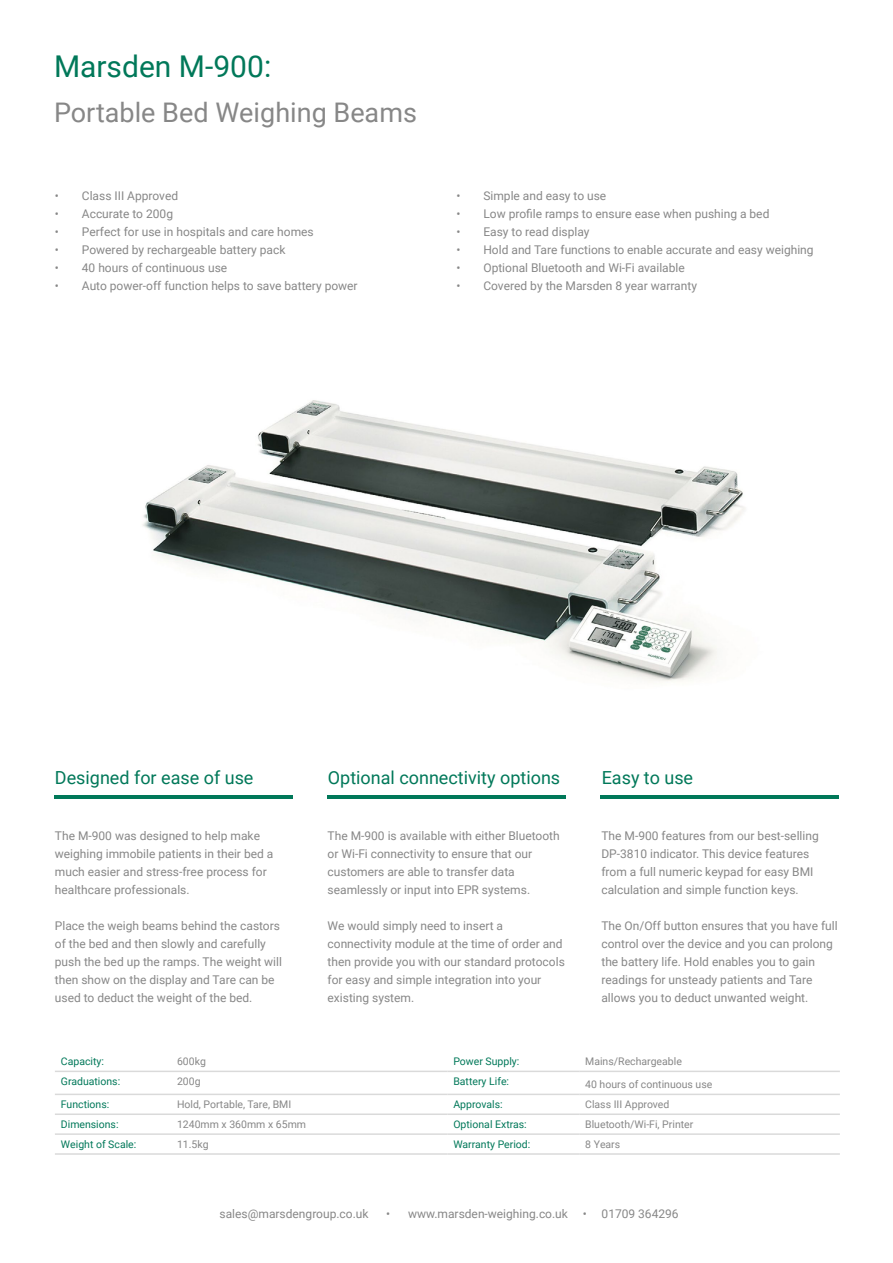
<style>
.page{position:relative;width:893px;height:1263px;background:#fff}
.page>*{position:absolute;margin:0;border:0;box-sizing:border-box;transform-origin:0 0}
.t1{font:30px "Roboto";color:#007859}
.t2{font:27px "Roboto";color:#878787}
.t3{font:18px "Roboto";color:#007859}
.t4{font:12px/18px "Roboto";color:#878787}
.t5{font:10.5px "Roboto";color:#878787}
.t6{font:10.5px "Roboto";color:#007859}
</style>
<div class="page">
<hr style="left:55px;top:1070px;width:116px;height:2px;background:#dadada">
<hr style="left:171px;top:1070px;width:276px;height:2px;background:#dadada">
<hr style="left:447px;top:1070px;width:132px;height:2px;background:#dadada">
<hr style="left:579px;top:1070px;width:261px;height:2px;background:#dadada">
<hr style="left:55px;top:1093px;width:116px;height:2px;background:#dadada">
<hr style="left:171px;top:1093px;width:276px;height:2px;background:#dadada">
<hr style="left:447px;top:1093px;width:132px;height:2px;background:#dadada">
<hr style="left:579px;top:1093px;width:261px;height:2px;background:#dadada">
<hr style="left:55px;top:1113px;width:116px;height:2px;background:#dadada">
<hr style="left:171px;top:1113px;width:276px;height:2px;background:#dadada">
<hr style="left:447px;top:1113px;width:132px;height:2px;background:#dadada">
<hr style="left:579px;top:1113px;width:261px;height:2px;background:#dadada">
<hr style="left:55px;top:1133px;width:116px;height:2px;background:#dadada">
<hr style="left:171px;top:1133px;width:276px;height:2px;background:#dadada">
<hr style="left:447px;top:1133px;width:132px;height:2px;background:#dadada">
<hr style="left:579px;top:1133px;width:261px;height:2px;background:#dadada">
<hr style="left:55px;top:1153px;width:116px;height:2px;background:#dadada">
<hr style="left:171px;top:1153px;width:276px;height:2px;background:#dadada">
<hr style="left:447px;top:1153px;width:132px;height:2px;background:#dadada">
<hr style="left:579px;top:1153px;width:261px;height:2px;background:#dadada">
<hr style="left:54px;top:795px;width:238px;height:3px;background:#007859">
<hr style="left:327px;top:795px;width:239px;height:3px;background:#007859">
<hr style="left:600px;top:795px;width:239px;height:3px;background:#007859">
<img style="left:142px;top:400px;width:604px;height:281px">
<h1 class="t1" style="left:54px;top:45px;width:219px">Marsden M-900:</h1>
<h2 class="t2" style="left:54px;top:93px;width:364px">Portable Bed Weighing Beams</h2>
<p class="t4" style="left:55px;top:187px;width:125px">• Class III Approved</p>
<p class="t4" style="left:55px;top:205px;width:120px">• Accurate to 200g</p>
<p class="t4" style="left:55px;top:223px;width:260px">• Perfect for use in hospitals and care homes</p>
<p class="t4" style="left:55px;top:241px;width:232px">• Powered by rechargeable battery pack</p>
<p class="t4" style="left:55px;top:259px;width:174px">• 40 hours of continuous use</p>
<p class="t4" style="left:55px;top:277px;width:304px">• Auto power-off function helps to save battery power</p>
<p class="t4" style="left:456px;top:187px;width:151px">• Simple and easy to use</p>
<p class="t4" style="left:456px;top:205px;width:315px">• Low profile ramps to ensure ease when pushing a bed</p>
<p class="t4" style="left:456px;top:223px;width:135px">• Easy to read display</p>
<p class="t4" style="left:456px;top:241px;width:359px">• Hold and Tare functions to enable accurate and easy weighing</p>
<p class="t4" style="left:456px;top:259px;width:230px">• Optional Bluetooth and Wi-Fi available</p>
<p class="t4" style="left:456px;top:277px;width:242px">• Covered by the Marsden 8 year warranty</p>
<h3 class="t3" style="left:55px;top:765px;width:200px">Designed for ease of use</h3>
<p class="t4" style="left:55px;top:827px;width:220px">The M-900 was designed to help make weighing immobile patients in their bed a much easier and stress-free process for healthcare professionals.</p>
<p class="t4" style="left:55px;top:917px;width:229px">Place the weigh beams behind the castors of the bed and then slowly and carefully push the bed up the ramps. The weight will then show on the display and Tare can be used to deduct the weight of the bed.</p>
<h3 class="t3" style="left:328px;top:765px;width:234px">Optional connectivity options</h3>
<p class="t4" style="left:328px;top:827px;width:234px">The M-900 is available with either Bluetooth or Wi-Fi connectivity to ensure that our customers are able to transfer data seamlessly or input into EPR systems.</p>
<p class="t4" style="left:328px;top:917px;width:239px">We would simply need to insert a connectivity module at the time of order and then provide you with our standard protocols for easy and simple integration into your existing system.</p>
<h3 class="t3" style="left:602px;top:765px;width:93px">Easy to use</h3>
<p class="t4" style="left:601px;top:827px;width:219px">The M-900 features from our best-selling DP-3810 indicator. This device features from a full numeric keypad for easy BMI calculation and simple function keys.</p>
<p class="t4" style="left:601px;top:917px;width:238px">The On/Off button ensures that you have full control over the device and you can prolong the battery life. Hold enables you to gain readings for unsteady patients and Tare allows you to deduct unwanted weight.</p>
<p class="t6" style="left:61px;top:1054px;width:45px">Capacity:</p>
<p class="t5" style="left:177px;top:1054px;width:30px">600kg</p>
<p class="t6" style="left:453px;top:1054px;width:67px">Power Supply:</p>
<p class="t5" style="left:585px;top:1054px;width:98px">Mains/Rechargeable</p>
<p class="t6" style="left:61px;top:1074px;width:61px">Graduations:</p>
<p class="t5" style="left:177px;top:1074px;width:25px">200g</p>
<p class="t6" style="left:453px;top:1074px;width:57px">Battery Life:</p>
<p class="t5" style="left:585px;top:1077px;width:129px">40 hours of continuous use</p>
<p class="t6" style="left:61px;top:1097px;width:50px">Functions:</p>
<p class="t5" style="left:177px;top:1097px;width:116px">Hold, Portable, Tare, BMI</p>
<p class="t6" style="left:453px;top:1097px;width:51px">Approvals:</p>
<p class="t5" style="left:585px;top:1097px;width:86px">Class III Approved</p>
<p class="t6" style="left:61px;top:1117px;width:59px">Dimensions:</p>
<p class="t5" style="left:177px;top:1117px;width:131px">1240mm x 360mm x 65mm</p>
<p class="t6" style="left:453px;top:1117px;width:75px">Optional Extras:</p>
<p class="t5" style="left:585px;top:1117px;width:110px">Bluetooth/Wi-Fi, Printer</p>
<p class="t6" style="left:61px;top:1137px;width:77px">Weight of Scale:</p>
<p class="t5" style="left:177px;top:1137px;width:33px">11.5kg</p>
<p class="t6" style="left:453px;top:1137px;width:79px">Warranty Period:</p>
<p class="t5" style="left:585px;top:1137px;width:37px">8 Years</p>
<p class="t4" style="left:220px;top:1204px;width:150px">sales@marsdengroup.co.uk</p>
<p class="t4" style="left:386px;top:1204px;width:294px">• www.marsden-weighing.co.uk • 01709 364296</p>
</div>
